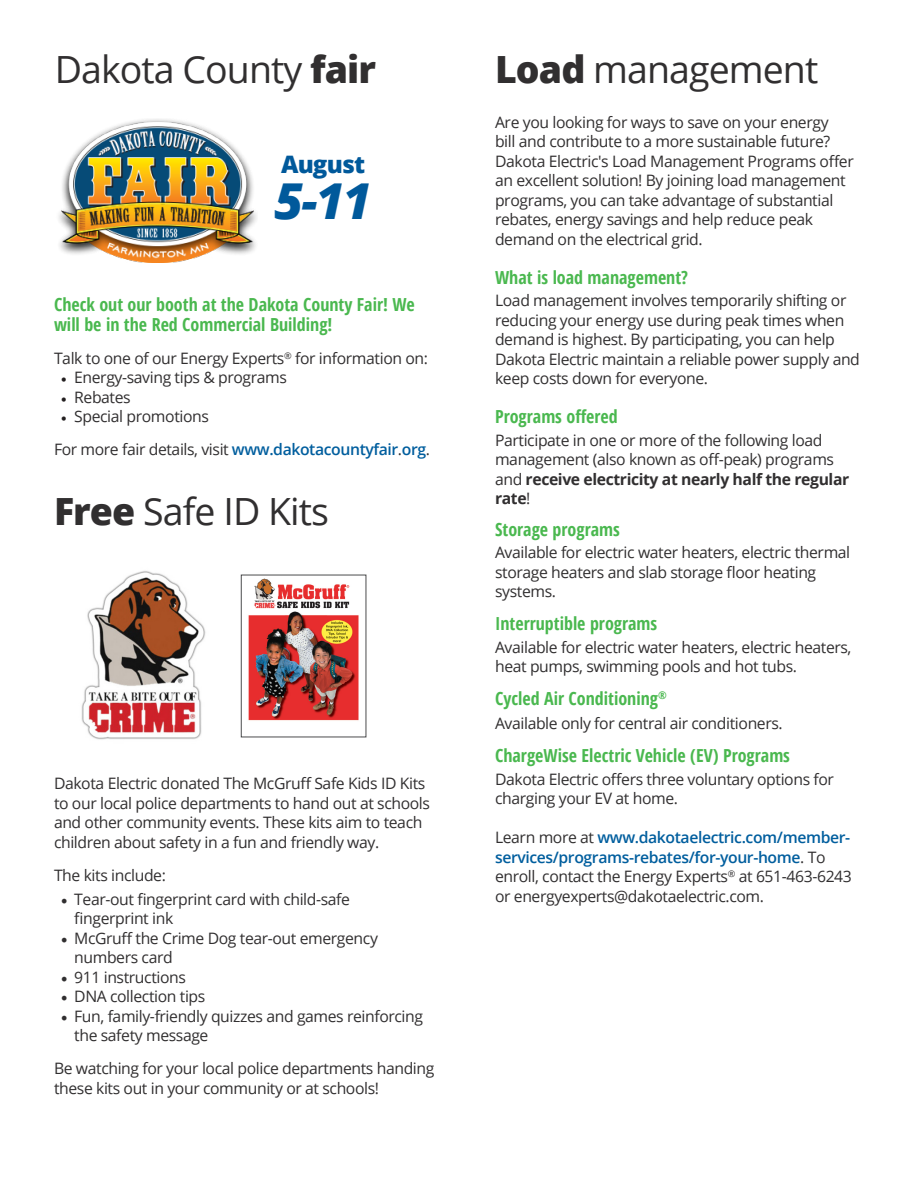
<style>
.page{position:relative;width:918px;height:1188px;background:#fff}
.page>*{position:absolute;margin:0;border:0;box-sizing:border-box;transform-origin:0 0}
.t1{font:italic 800 49.5px "Open Sans";color:#00599b}
.t2{font:37.5px "Open Sans";letter-spacing:-.025em;color:#312f30}
.t3{font:800 24.15px "Open Sans";letter-spacing:-.035em;color:#00599b}
.t4{font:700 condensed 18px/19.5px "Open Sans";color:#4ab84f}
.t5{font:15.75px/19.5px "Open Sans";letter-spacing:-.025em;color:#312f30}
.s1{font-weight:800}
.s2{font-family:"Minion Pro";color:#231f20}
.s3{font-weight:600;color:#005e9e}
.s4{font-family:"Minion Pro";font-size:18px}
.s5{font-weight:700}
</style>
<div class="page">
<img style="left:81px;top:571px;width:125px;height:169px">
<img style="left:248px;top:578px;width:111px;height:143px">
<img style="left:59px;top:119px;width:198px;height:143px">
<p class="t2" style="left:55px;top:43px;width:323px">Dakota County <span class="s1">fair</span></p>
<p class="t3" style="left:281px;top:146px;width:86px">August</p>
<p class="t1" style="left:274px;top:164px;width:99px">5-11</p>
<p class="t4" style="left:54px;top:295px;width:362px">Check out our booth at the Dakota County Fair! We will be in the Red Commercial Building!</p>
<p class="t5" style="left:54px;top:348px;width:376px">Talk to one of our Energy Experts<sup>®</sup> for information on:</p>
<p class="t5" style="left:61px;top:368px;width:228px"><span class="s2">•</span> Energy-saving tips &amp; programs</p>
<p class="t5" style="left:61px;top:387px;width:72px"><span class="s2">•</span> Rebates</p>
<p class="t5" style="left:61px;top:407px;width:150px"><span class="s2">•</span> Special promotions</p>
<p class="t5" style="left:54px;top:440px;width:377px">For more fair details, visit <span class="s3">www.dakotacountyfair</span>.<span class="s3">org</span>.</p>
<p class="t2" style="left:54px;top:485px;width:277px"><span class="s1">Free</span> Safe ID Kits</p>
<p class="t5" style="left:54px;top:773px;width:378px">Dakota Electric donated The McGruff Safe Kids ID Kits to our local police departments to hand out at schools and other community events. These kits aim to teach children about safety in a fun and friendly way.</p>
<p class="t5" style="left:54px;top:865px;width:113px">The kits include:</p>
<p class="t5" style="left:74px;top:889px;width:277px;text-indent:-14px"><span class="s4">•</span> Tear-out fingerprint card with child-safe fingerprint ink</p>
<p class="t5" style="left:74px;top:928px;width:305px;text-indent:-14px"><span class="s4">•</span> McGruff the Crime Dog tear-out emergency numbers card</p>
<p class="t5" style="left:61px;top:967px;width:127px"><span class="s4">•</span> 911 instructions</p>
<p class="t5" style="left:61px;top:986px;width:146px"><span class="s4">•</span> DNA collection tips</p>
<p class="t5" style="left:74px;top:1006px;width:350px;text-indent:-14px"><span class="s4">•</span> Fun, family-friendly quizzes and games reinforcing the safety message</p>
<p class="t5" style="left:54px;top:1058px;width:382px">Be watching for your local police departments handing these kits out in your community or at schools!</p>
<p class="t2" style="left:495px;top:43px;width:325px"><span class="s1">Load</span> management</p>
<p class="t5" style="left:495px;top:112px;width:360px">Are you looking for ways to save on your energy<br>bill and contribute to a more sustainable future?<br>Dakota Electric's Load Management Programs offer an excellent solution! By joining load management programs, you can take advantage of substantial rebates, energy savings and help reduce peak demand on the electrical grid.</p>
<p class="t4" style="left:495px;top:267px;width:195px">What is load management?</p>
<p class="t5" style="left:495px;top:290px;width:366px">Load management involves temporarily shifting or reducing your energy use during peak times when demand is highest. By participating, you can help Dakota Electric maintain a reliable power supply and keep costs down for everyone.</p>
<p class="t4" style="left:495px;top:406px;width:124px">Programs offered</p>
<p class="t5" style="left:495px;top:430px;width:356px">Participate in one or more of the following load management (also known as off-peak) programs and <span class="s5">receive electricity at nearly half the regular rate</span>!</p>
<p class="t4" style="left:495px;top:519px;width:126px">Storage programs</p>
<p class="t5" style="left:495px;top:542px;width:357px">Available for electric water heaters, electric thermal storage heaters and slab storage floor heating systems.</p>
<p class="t4" style="left:495px;top:613px;width:164px">Interruptible programs</p>
<p class="t5" style="left:495px;top:637px;width:358px">Available for electric water heaters, electric heaters, heat pumps, swimming pools and hot tubs.</p>
<p class="t4" style="left:495px;top:688px;width:173px">Cycled Air Conditioning<sup>®</sup></p>
<p class="t5" style="left:495px;top:713px;width:289px">Available only for central air conditioners.</p>
<p class="t4" style="left:495px;top:745px;width:296px">ChargeWise Electric Vehicle (EV) Programs</p>
<p class="t5" style="left:495px;top:769px;width:340px">Dakota Electric offers three voluntary options for charging your EV at home.</p>
<p class="t5" style="left:495px;top:827px;width:358px">Learn more at <span class="s3">www.dakotaelectric.com/member&shy;services/programs-rebates/for-your-home</span>. To enroll, contact the Energy Experts<sup>®</sup> at 651-463-6243 or energyexperts@dakotaelectric.com.</p>
</div>
